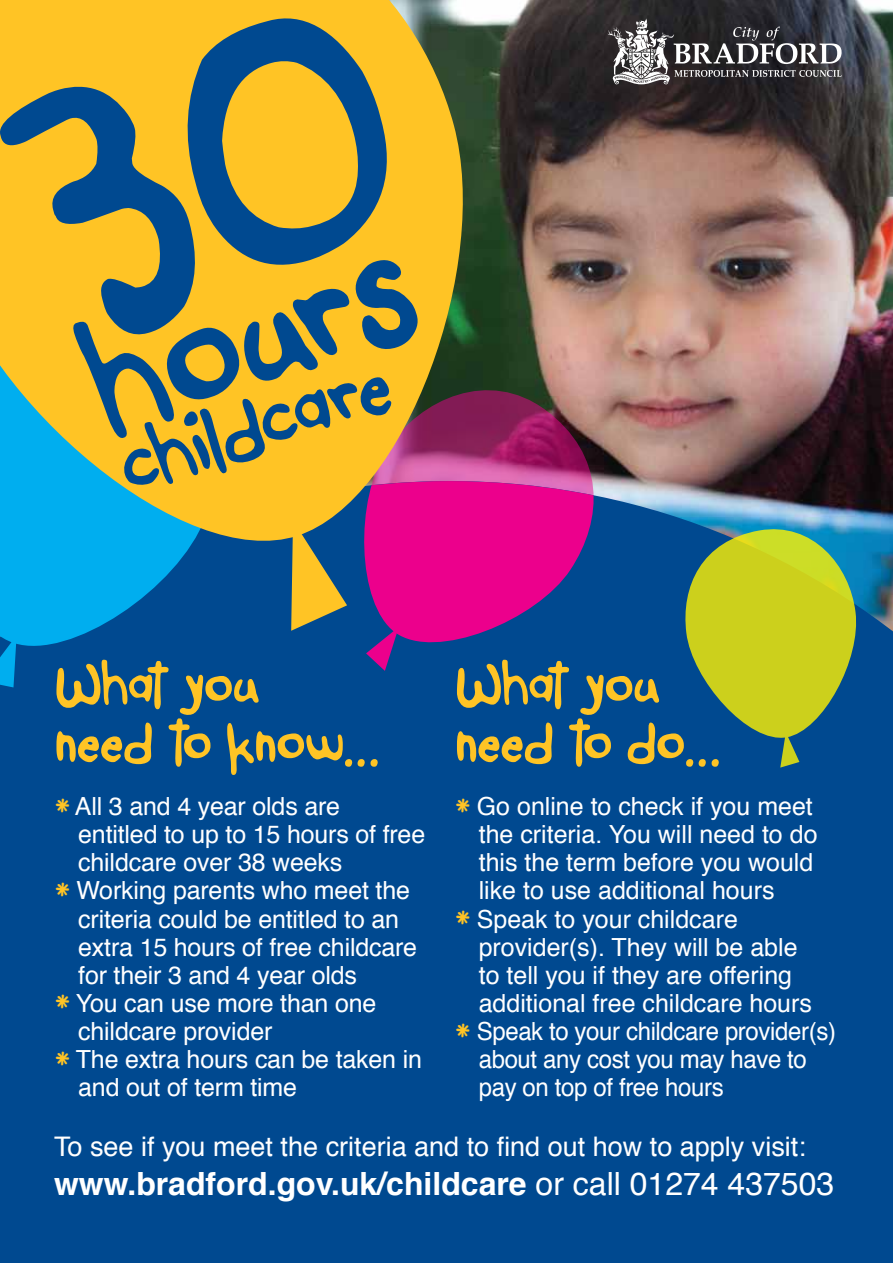
<style>
.page{position:relative;width:893px;height:1263px;background:#fff}
.page>*{position:absolute;margin:0;border:0;box-sizing:border-box;transform-origin:0 0}
.t1{font:58.35px/57.4px "MTF Hello Again";color:#ffc425}
.t2{font:700 31.95px "Helvetica";color:#fff}
.t3{font:29.1px "MTF Hello Again";color:#ffc425}
.t4{font:27px "Helvetica";color:#fff}
.t5{font:25.05px/28px "Helvetica";letter-spacing:-.005em;color:#fff}
.t6{font:25.05px/28px "Helvetica";letter-spacing:-.005em;color:#fff;scale:.96 1}
.s1{font-weight:400}
</style>
<div class="page">
<img style="left:491px;top:0;width:402px;height:481px">
<svg style="left:491px;top:368px;width:115px;height:113px;background:#8f4361"></svg>
<div style="left:0;top:481px;width:893px;height:782px;background:#004990"></div>
<svg style="left:354px;top:481px;width:252px;height:181px;background:#8b218f"></svg>
<svg style="left:366px;top:627px;width:33px;height:44px"></svg>
<svg style="left:0;top:573px;width:232px;height:88px;background:#0075b9"></svg>
<svg style="left:0;top:635px;width:17px;height:52px"></svg>
<svg style="left:681px;top:521px;width:180px;height:247px;background:#80a24d"></svg>
<svg style="left:607px;top:18px;width:235px;height:66px;background:#59585b"></svg>
<svg style="left:0;top:0;width:491px;height:573px;background:#8c836b"></svg>
<svg style="left:291px;top:520px;width:56px;height:111px;background:#898b56"></svg>
<svg style="left:0;top:12px;width:395px;height:325px;background:#ae9d46"></svg>
<svg style="left:123px;top:439px;width:269px;height:46px;background:#cba83e"></svg>
<svg style="left:72px;top:258px;width:347px;height:181px;background:#a5984a"></svg>
<h1 class="t1" style="left:55px;top:660px;width:325px">What you<br>need to know…</h1>
<p class="t3" style="left:55px;top:803px;width:16px">*</p>
<p class="t5" style="left:75px;top:793px;width:352px">All 3 and 4 year olds are entitled to up to 15 hours of free childcare over 38 weeks</p>
<p class="t3" style="left:55px;top:887px;width:16px">*</p>
<p class="t5" style="left:76px;top:877px;width:342px">Working parents who meet the criteria could be entitled to an extra 15 hours of free childcare for their 3 and 4 year olds</p>
<p class="t3" style="left:55px;top:999px;width:16px">*</p>
<p class="t5" style="left:76px;top:990px;width:302px">You can use more than one childcare provider</p>
<p class="t3" style="left:55px;top:1056px;width:16px">*</p>
<p class="t5" style="left:76px;top:1046px;width:348px">The extra hours can be taken in and out of term time</p>
<p class="t4" style="left:54px;top:1125px;width:753px">To see if you meet the criteria and to find out how to apply visit:</p>
<p class="t2" style="left:54px;top:1158px;width:782px">www.bradford.gov.uk/childcare <span class="s1">or call 01274 437503</span></p>
<h1 class="t1" style="left:456px;top:660px;width:266px">What you need to do…</h1>
<p class="t3" style="left:456px;top:803px;width:16px">*</p>
<p class="t5" style="left:477px;top:793px;width:342px">Go online to check if you meet the criteria. You will need to do this the term before you would like to use additional hours</p>
<p class="t3" style="left:456px;top:915px;width:16px">*</p>
<p class="t5" style="left:477px;top:905px;width:337px">Speak to your childcare provider(s). They will be able to tell you if they are offering additional free childcare hours</p>
<p class="t3" style="left:456px;top:1027px;width:16px">*</p>
<p class="t6" style="left:477px;top:1018px;width:376px">Speak to your childcare provider(s) about any cost you may have to pay on top of free hours</p>
</div>
